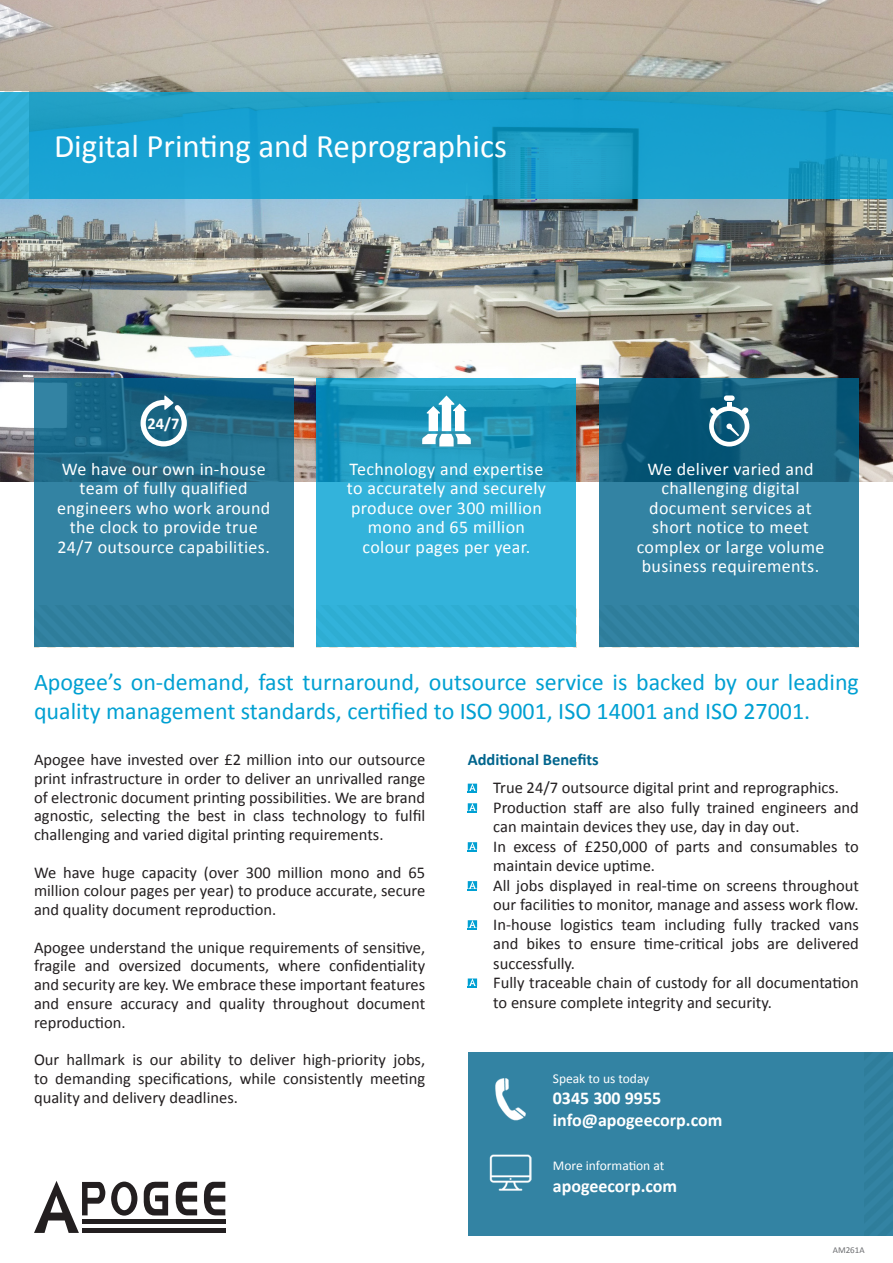
<style>
.page{position:relative;width:893px;height:1263px;background:#fff}
.page>*{position:absolute;margin:0;border:0;box-sizing:border-box;transform-origin:0 0}
.t1{font:33px "Calibri";color:#fff}
.t2{font:24px/28.8px "Calibri";color:#00a0d2}
.t3{font:18px/19.5px "Calibri";letter-spacing:.02em;color:#fff;text-align:center}
.t4{font:700 18px "Calibri";color:#fff}
.t5{font:16.5px/18.8px "Calibri";color:#231f20;text-align:justify}
.t6{font:700 16.5px "Calibri";color:#01658d}
.t7{font:700 16.5px "Calibri";color:#fff}
.t8{font:13.5px "Calibri";color:#fff}
.t9{font:9px "Calibri";color:#6c6d70}
</style>
<div class="page">
<img style="left:0;top:0;width:893px;height:482px">
<svg style="left:34px;top:378px;width:259px;height:269px;fill:#3383a3"></svg>
<svg style="left:317px;top:378px;width:259px;height:269px;fill:#32b2da"></svg>
<svg style="left:600px;top:378px;width:259px;height:269px;fill:#3383a3"></svg>
<hr style="left:82px;top:1219px;width:143px;height:4px;background:#231f20">
<svg style="left:143px;top:1181px;width:25px;height:34px"></svg>
<svg style="left:175px;top:1182px;width:22px;height:34px"></svg>
<svg style="left:203px;top:1182px;width:22px;height:34px"></svg>
<svg style="left:111px;top:1181px;width:26px;height:34px"></svg>
<svg style="left:34px;top:1181px;width:71px;height:52px"></svg>
<hr style="left:82px;top:1229px;width:143px;height:4px;background:#231f20">
<svg style="left:0;top:92px;width:893px;height:106px;fill:#1aa1cf"></svg>
<div style="left:468px;top:1052px;width:425px;height:184px;background:#3383a3"></div>
<img style="left:495px;top:1078px;width:31px;height:42px">
<img style="left:489px;top:1154px;width:42px;height:37px">
<svg style="left:141px;top:395px;width:46px;height:51px"></svg>
<div style="left:724px;top:395px;width:11px;height:6px;background:#fff;border-radius:3px"></div>
<svg style="left:709px;top:403px;width:40px;height:43px"></svg>
<svg style="left:422px;top:395px;width:49px;height:51px"></svg>
<svg style="left:468px;top:784px;width:9px;height:9px"></svg>
<svg style="left:468px;top:803px;width:9px;height:10px"></svg>
<svg style="left:468px;top:842px;width:9px;height:10px"></svg>
<svg style="left:468px;top:881px;width:9px;height:10px"></svg>
<svg style="left:468px;top:920px;width:9px;height:10px"></svg>
<svg style="left:468px;top:978px;width:9px;height:10px"></svg>
<p class="t1" style="left:54px;top:126px;width:455px">Digital Printing and Reprographics</p>
<p class="t7" style="left:148px;top:413px;width:33px">24/7</p>
<p class="t3" style="left:57px;top:459px;width:215px">We have our own in-house team of fully qualified engineers who work around the clock to provide true<br>24/7 outsource capabilities.</p>
<p class="t3" style="left:347px;top:459px;width:201px">Technology and expertise to accurately and securely produce over 300 million mono and 65 million colour pages per year.</p>
<p class="t3" style="left:637px;top:459px;width:189px">We deliver varied and challenging digital document services at short notice to meet complex or large volume business requirements.</p>
<p class="t2" style="left:34px;top:668px;width:826px">Apogee’s on-demand, fast turnaround, outsource service is backed by our leading quality management standards, certified to ISO 9001, ISO 14001 and ISO 27001.</p>
<p class="t5" style="left:34px;top:750px;width:393px">Apogee have invested over £2 million into our outsource print infrastructure in order to deliver an unrivalled range of electronic document printing possibilities. We are brand agnostic, selecting the best in class technology to fulfil challenging and varied digital printing requirements.</p>
<p class="t5" style="left:34px;top:863px;width:393px">We have huge capacity (over 300 million mono and 65 million colour pages per year) to produce accurate, secure and quality document reproduction.</p>
<p class="t5" style="left:34px;top:938px;width:393px">Apogee understand the unique requirements of sensitive, fragile and oversized documents, where confidentiality and security are key. We embrace these important features and ensure accuracy and quality throughout document reproduction.</p>
<p class="t5" style="left:34px;top:1050px;width:393px">Our hallmark is our ability to deliver high-priority jobs, to demanding specifications, while consistently meeting quality and delivery deadlines.</p>
<p class="t6" style="left:468px;top:749px;width:133px">Additional Benefits</p>
<p class="t5" style="left:493px;top:778px;width:347px">True 24/7 outsource digital print and reprographics.</p>
<p class="t5" style="left:493px;top:797px;width:367px;line-height:19.5px">Production staff are also fully trained engineers and can maintain devices they use, day in day out.</p>
<p class="t5" style="left:493px;top:836px;width:367px;line-height:19.5px">In excess of £250,000 of parts and consumables to maintain device uptime.</p>
<p class="t5" style="left:493px;top:875px;width:367px;line-height:19.5px">All jobs displayed in real-time on screens throughout our facilities to monitor, manage and assess work flow.</p>
<p class="t5" style="left:493px;top:914px;width:367px;line-height:19.5px">In-house logistics team including fully tracked vans and bikes to ensure time-critical jobs are delivered successfully.</p>
<p class="t5" style="left:493px;top:973px;width:367px;line-height:19.5px">Fully traceable chain of custody for all documentation to ensure complete integrity and security.</p>
<p class="t8" style="left:553px;top:1070px;width:98px">Speak to us today</p>
<p class="t4" style="left:553px;top:1087px;width:110px">0345 300 9955</p>
<p class="t4" style="left:553px;top:1108px;width:171px">info@apogeecorp.com</p>
<p class="t8" style="left:553px;top:1157px;width:113px">More information at</p>
<p class="t4" style="left:553px;top:1174px;width:126px">apogeecorp.com</p>
<p class="t9" style="left:833px;top:1244px;width:33px">AM261A</p>
</div>
